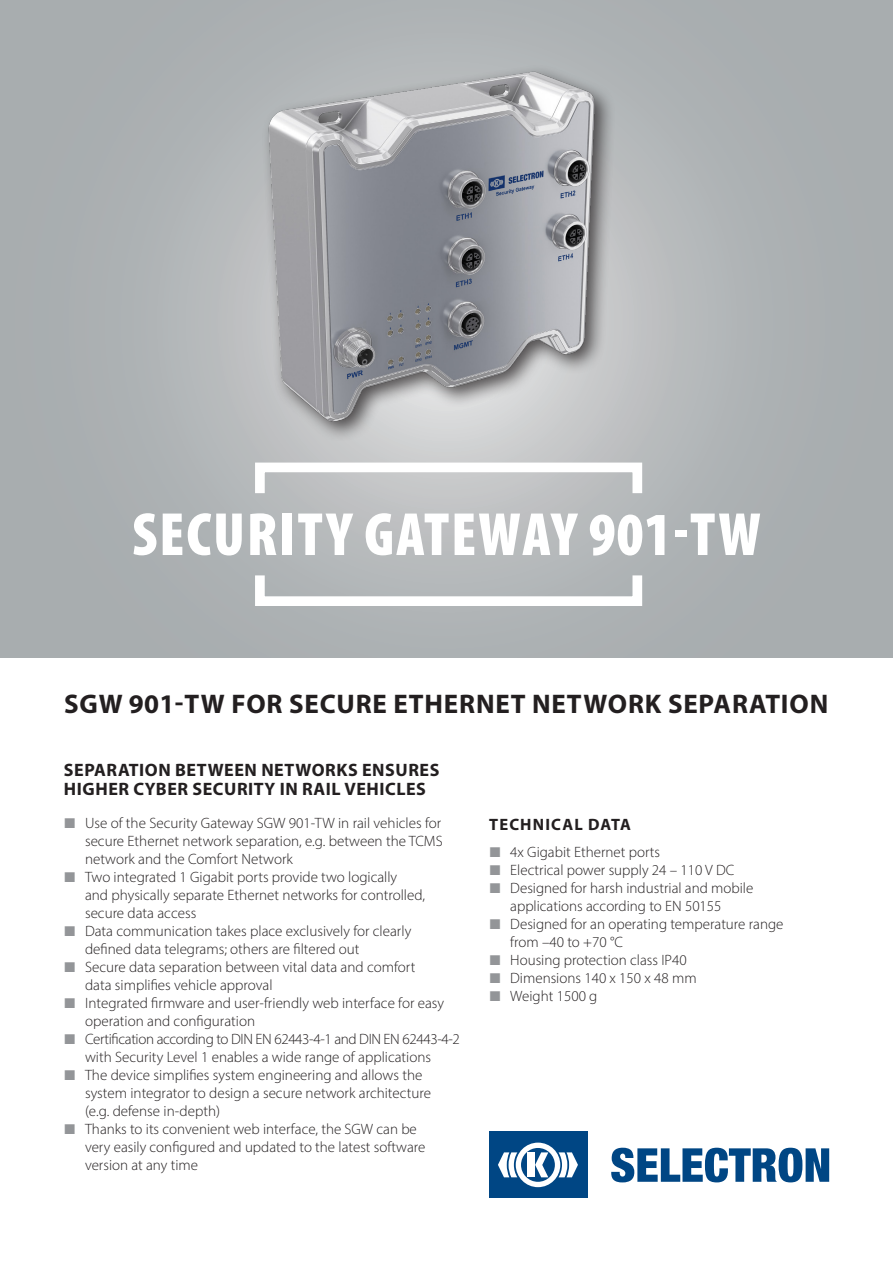
<style>
.page{position:relative;width:893px;height:1263px;background:#fff}
.page>*{position:absolute;margin:0;border:0;box-sizing:border-box;transform-origin:0 0}
.Title_Frontpage{font:900 condensed 61.5px "Myriad Pro";letter-spacing:.03em;color:#fff}
.Headline_GROSS_18_pt{font:700 27px "Myriad Pro";letter-spacing:.03em;color:#231f20}
.Headline__GROSS_Flie{font:700 18px/19.5px "Myriad Pro";letter-spacing:.03em;color:#231f20}
.Headline__GROSS_Flie-2{font:700 16.5px "Myriad Pro";letter-spacing:.07em;color:#231f20}
.t1{font:300 15px/18px "Myriad Pro";color:#231f20}
</style>
<div class="page">
<div style="left:0;top:0;width:893px;height:657px;background:#a9aeb1"></div>
<div style="left:255px;top:570px;width:387px;height:36px;border:10px solid #fff"></div>
<img style="left:171px;top:47px;width:552px;height:483px">
<div style="left:489px;top:1131px;width:98px;height:67px;background:#004684"></div>
<svg style="left:498px;top:1142px;width:80px;height:45px"></svg>
<svg style="left:611px;top:1148px;width:218px;height:34px"></svg>
<p class="Title_Frontpage" style="left:132px;top:495px;width:630px">SECURITY GATEWAY 901-TW</p>
<p class="Headline_GROSS_18_pt" style="left:64px;top:687px;width:766px">SGW 901-TW FOR SECURE ETHERNET NETWORK SEPARATION</p>
<p class="Headline__GROSS_Flie" style="left:64px;top:759px;width:377px">SEPARATION BETWEEN NETWORKS ENSURES<br>HIGHER CYBER SECURITY IN RAIL VEHICLES</p>
<p class="t1" style="left:85px;top:813px;width:359px;text-align:justify">Use of the Security Gateway SGW 901-TW in rail vehicles for secure Ethernet network separation, e.g. between the TCMS network and the Comfort Network</p>
<p class="t1" style="left:85px;top:867px;width:342px">Two integrated 1 Gigabit ports provide two logically<br>and physically separate Ethernet networks for controlled, secure data access</p>
<p class="t1" style="left:85px;top:921px;width:328px">Data communication takes place exclusively for clearly defined data telegrams; others are filtered out</p>
<p class="t1" style="left:85px;top:957px;width:332px">Secure data separation between vital data and comfort data simplifies vehicle approval</p>
<p class="t1" style="left:85px;top:993px;width:361px">Integrated firmware and user-friendly web interface for easy operation and configuration</p>
<p class="t1" style="left:85px;top:1029px;width:376px">Certification according to DIN EN 62443-4-1 and DIN EN 62443-4-2 with Security Level 1 enables a wide range of applications</p>
<p class="t1" style="left:85px;top:1065px;width:347px">The device simplifies system engineering and allows the system integrator to design a secure network architecture (e.g. defense in-depth)</p>
<p class="t1" style="left:85px;top:1119px;width:342px">Thanks to its convenient web interface, the SGW can be very easily configured and updated to the latest software version at any time</p>
<p class="Headline__GROSS_Flie-2" style="left:489px;top:813px;width:143px">TECHNICAL DATA</p>
<p class="t1" style="left:510px;top:843px;width:151px">4x Gigabit Ethernet ports</p>
<p class="t1" style="left:510px;top:861px;width:226px">Electrical power supply 24 – 110 V DC</p>
<p class="t1" style="left:510px;top:879px;width:245px">Designed for harsh industrial and mobile applications according to EN 50155</p>
<p class="t1" style="left:510px;top:915px;width:275px">Designed for an operating temperature range from –40 to +70 °C</p>
<p class="t1" style="left:510px;top:951px;width:178px">Housing protection class IP40</p>
<p class="t1" style="left:510px;top:969px;width:188px">Dimensions 140 x 150 x 48 mm</p>
<p class="t1" style="left:510px;top:987px;width:89px">Weight 1500 g</p>
</div>
